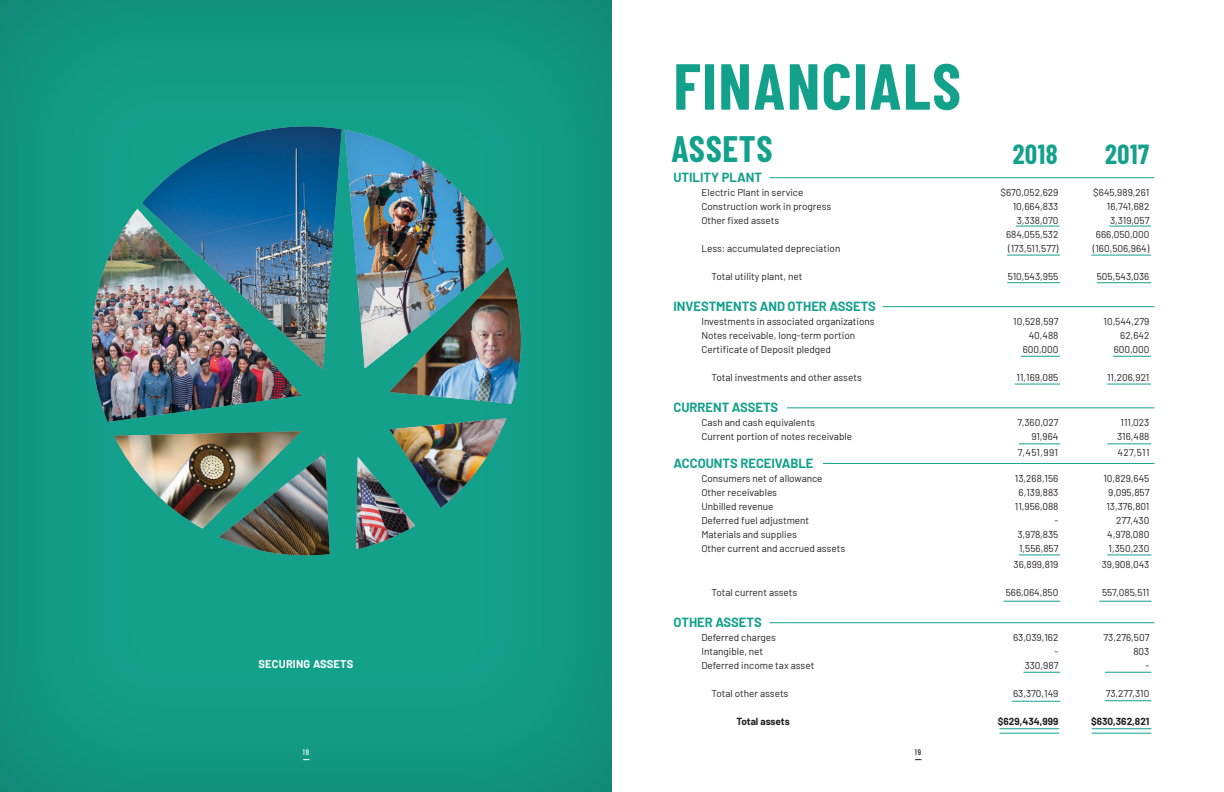
<style>
.page{position:relative;width:1224px;height:792px;background:#fff}
.page>*{position:absolute;margin:0;border:0;box-sizing:border-box;transform-origin:0 0}
.t1{font:700 65px "Barlow Condensed";letter-spacing:.02em;color:#14a18c}
.t2{font:700 36px "Barlow Condensed";letter-spacing:.02em;color:#14a18c}
.t3{font:700 27px "Barlow Condensed";letter-spacing:.02em;color:#14a18c}
.t4{font:700 13px "Barlow";color:#14a18c}
.t5{font:700 11px "Barlow";letter-spacing:.02em;color:#fff}
.t6{font:10px "Barlow";color:#231f20}
.t7{font:700 10px "Barlow";color:#231f20}
.t8{font:500 8px "Barlow Condensed";color:#fff}
.t9{font:500 8px "Barlow Condensed";color:#231f20}
</style>
<div class="page">
<div style="left:0;top:0;width:622px;height:792px;background:#139b87"></div>
<div style="left:612px;top:0;width:612px;height:792px;background:#fff"></div>
<hr style="left:1016px;top:226px;width:44px;height:1px;background:#14a18c">
<hr style="left:1109px;top:226px;width:42px;height:1px;background:#14a18c">
<hr style="left:1107px;top:384px;width:44px;height:1px;background:#14a18c">
<hr style="left:1015px;top:384px;width:45px;height:1px;background:#14a18c">
<hr style="left:1003px;top:601px;width:57px;height:1px;background:#14a18c">
<hr style="left:1099px;top:601px;width:52px;height:1px;background:#14a18c">
<hr style="left:1023px;top:672px;width:37px;height:1px;background:#14a18c">
<hr style="left:1105px;top:672px;width:46px;height:1px;background:#14a18c">
<hr style="left:1012px;top:701px;width:48px;height:1px;background:#14a18c">
<hr style="left:1105px;top:700px;width:46px;height:1px;background:#14a18c">
<hr style="left:999px;top:728px;width:60px;height:1px;background:#14a18c">
<hr style="left:999px;top:733px;width:60px;height:1px;background:#14a18c">
<hr style="left:1092px;top:728px;width:59px;height:1px;background:#14a18c">
<hr style="left:1092px;top:733px;width:59px;height:1px;background:#14a18c">
<hr style="left:1019px;top:554px;width:41px;height:1px;background:#14a18c">
<hr style="left:1019px;top:443px;width:41px;height:1px;background:#14a18c">
<hr style="left:1107px;top:554px;width:44px;height:1px;background:#14a18c">
<hr style="left:1107px;top:443px;width:44px;height:1px;background:#14a18c">
<hr style="left:1021px;top:356px;width:39px;height:1px;background:#14a18c">
<hr style="left:1113px;top:356px;width:38px;height:1px;background:#14a18c">
<hr style="left:1007px;top:255px;width:53px;height:1px;background:#14a18c">
<hr style="left:1091px;top:255px;width:60px;height:1px;background:#14a18c">
<hr style="left:1007px;top:282px;width:53px;height:1px;background:#14a18c">
<hr style="left:1097px;top:282px;width:54px;height:1px;background:#14a18c">
<hr style="left:787px;top:407px;width:367px;height:1px;background:#14a18c">
<hr style="left:823px;top:463px;width:331px;height:1px;background:#14a18c">
<hr style="left:770px;top:622px;width:384px;height:1px;background:#14a18c">
<hr style="left:770px;top:177px;width:384px;height:1px;background:#14a18c">
<hr style="left:883px;top:306px;width:271px;height:1px;background:#14a18c">
<div style="left:112px;top:430px;width:190px;height:100px;background:#139f8b"></div>
<div style="left:140px;top:125px;width:202px;height:246px;background:#231f20;opacity:.15"></div>
<img style="left:114px;top:431px;width:188px;height:98px">
<div style="left:218px;top:452px;width:112px;height:104px;background:#231f20;opacity:.15"></div>
<img style="left:356px;top:456px;width:59px;height:94px">
<div style="left:388px;top:417px;width:119px;height:92px;background:#231f20;opacity:.15"></div>
<div style="left:90px;top:207px;width:212px;height:216px;background:#231f20;opacity:.15"></div>
<img style="left:389px;top:267px;width:132px;height:137px">
<div style="left:343px;top:129px;width:162px;height:241px;background:#231f20;opacity:.15"></div>
<p class="t1" style="left:673px;top:46px;width:289px">FINANCIALS</p>
<p class="t5" style="left:259px;top:656px;width:96px">SECURING ASSETS</p>
<p class="t2" style="left:671px;top:127px;width:103px">ASSETS</p>
<p class="t3" style="left:1013px;top:137px;width:46px">2018</p>
<p class="t3" style="left:1105px;top:137px;width:45px">2017</p>
<p class="t4" style="left:673px;top:167px;width:90px">UTILITY PLANT</p>
<p class="t6" style="left:701px;top:185px;width:104px">Electric Plant in service</p>
<p class="t6" style="left:1001px;top:185px;width:59px">$670,052,629</p>
<p class="t6" style="left:1093px;top:185px;width:58px">$645,989,261</p>
<p class="t6" style="left:701px;top:199px;width:131px">Construction work in progress</p>
<p class="t6" style="left:1013px;top:199px;width:47px">10,664,833</p>
<p class="t6" style="left:1107px;top:199px;width:44px">16,741,682</p>
<p class="t6" style="left:701px;top:213px;width:79px">Other fixed assets</p>
<p class="t6" style="left:1017px;top:213px;width:43px">3,338,070</p>
<p class="t6" style="left:1110px;top:213px;width:41px">3,319,057</p>
<p class="t6" style="left:1006px;top:227px;width:54px">684,055,532</p>
<p class="t6" style="left:1096px;top:227px;width:55px">666,050,000</p>
<p class="t6" style="left:701px;top:241px;width:140px">Less: accumulated depreciation</p>
<p class="t6" style="left:1008px;top:241px;width:52px">(173,511,577)</p>
<p class="t6" style="left:1093px;top:241px;width:58px">(160,506,964)</p>
<p class="t6" style="left:711px;top:269px;width:92px">Total utility plant, net</p>
<p class="t6" style="left:1008px;top:269px;width:52px">510,543,955</p>
<p class="t6" style="left:1097px;top:269px;width:54px">505,543,036</p>
<p class="t4" style="left:673px;top:297px;width:204px">INVESTMENTS AND OTHER ASSETS</p>
<p class="t6" style="left:701px;top:314px;width:175px">Investments in associated organizations</p>
<p class="t6" style="left:1013px;top:314px;width:47px">10,528,597</p>
<p class="t6" style="left:1104px;top:314px;width:47px">10,544,279</p>
<p class="t6" style="left:701px;top:328px;width:155px">Notes receivable, long-term portion</p>
<p class="t6" style="left:1029px;top:328px;width:31px">40,488</p>
<p class="t6" style="left:1120px;top:328px;width:31px">62,642</p>
<p class="t6" style="left:701px;top:342px;width:131px">Certificate of Deposit pledged</p>
<p class="t6" style="left:1023px;top:342px;width:37px">600,000</p>
<p class="t6" style="left:1114px;top:342px;width:37px">600,000</p>
<p class="t6" style="left:711px;top:370px;width:152px">Total investments and other assets</p>
<p class="t6" style="left:1017px;top:370px;width:43px">11,169,085</p>
<p class="t6" style="left:1107px;top:370px;width:44px">11,206,921</p>
<p class="t4" style="left:673px;top:398px;width:106px">CURRENT ASSETS</p>
<p class="t6" style="left:701px;top:415px;width:115px">Cash and cash equivalents</p>
<p class="t6" style="left:1018px;top:415px;width:42px">7,360,027</p>
<p class="t6" style="left:1120px;top:415px;width:30px">111,023</p>
<p class="t6" style="left:701px;top:429px;width:152px">Current portion of notes receivable</p>
<p class="t6" style="left:1031px;top:429px;width:29px">91,964</p>
<p class="t6" style="left:1117px;top:429px;width:34px">316,488</p>
<p class="t6" style="left:1018px;top:445px;width:42px">7,451,991</p>
<p class="t6" style="left:1117px;top:445px;width:34px">427,511</p>
<p class="t4" style="left:673px;top:454px;width:142px">ACCOUNTS RECEIVABLE</p>
<p class="t6" style="left:701px;top:471px;width:123px">Consumers net of allowance</p>
<p class="t6" style="left:1015px;top:471px;width:45px">13,268,156</p>
<p class="t6" style="left:1103px;top:471px;width:48px">10,829,645</p>
<p class="t6" style="left:701px;top:485px;width:77px">Other receivables</p>
<p class="t6" style="left:1019px;top:485px;width:41px">6,139,883</p>
<p class="t6" style="left:1108px;top:485px;width:43px">9,095,857</p>
<p class="t6" style="left:701px;top:499px;width:74px">Unbilled revenue</p>
<p class="t6" style="left:1015px;top:499px;width:45px">11,956,088</p>
<p class="t6" style="left:1106px;top:499px;width:45px">13,376,801</p>
<p class="t6" style="left:701px;top:513px;width:109px">Deferred fuel adjustment</p>
<p class="t6" style="left:1054px;top:513px;width:5px">-</p>
<p class="t6" style="left:1116px;top:513px;width:35px">277,430</p>
<p class="t6" style="left:701px;top:527px;width:97px">Materials and supplies</p>
<p class="t6" style="left:1017px;top:527px;width:43px">3,978,835</p>
<p class="t6" style="left:1107px;top:527px;width:44px">4,978,080</p>
<p class="t6" style="left:701px;top:541px;width:145px">Other current and accrued assets</p>
<p class="t6" style="left:1019px;top:541px;width:41px">1,556,857</p>
<p class="t6" style="left:1109px;top:541px;width:42px">1,350,230</p>
<p class="t6" style="left:1014px;top:557px;width:46px">36,899,819</p>
<p class="t6" style="left:1102px;top:557px;width:49px">39,908,043</p>
<p class="t6" style="left:711px;top:585px;width:87px">Total current assets</p>
<p class="t6" style="left:1006px;top:585px;width:54px">566,064,850</p>
<p class="t6" style="left:1102px;top:585px;width:49px">557,085,511</p>
<p class="t4" style="left:673px;top:613px;width:90px">OTHER ASSETS</p>
<p class="t6" style="left:701px;top:630px;width:76px">Deferred charges</p>
<p class="t6" style="left:1013px;top:630px;width:47px">63,039,162</p>
<p class="t6" style="left:1104px;top:630px;width:47px">73,276,507</p>
<p class="t6" style="left:701px;top:644px;width:63px">Intangible, net</p>
<p class="t6" style="left:1054px;top:644px;width:5px">-</p>
<p class="t6" style="left:1133px;top:644px;width:18px">803</p>
<p class="t6" style="left:701px;top:658px;width:114px">Deferred income tax asset</p>
<p class="t6" style="left:1025px;top:658px;width:35px">330,987</p>
<p class="t6" style="left:1145px;top:658px;width:5px">-</p>
<p class="t6" style="left:711px;top:686px;width:79px">Total other assets</p>
<p class="t6" style="left:1013px;top:686px;width:47px">63,370,149</p>
<p class="t6" style="left:1106px;top:686px;width:45px">73,277,310</p>
<p class="t7" style="left:736px;top:714px;width:55px">Total assets</p>
<p class="t7" style="left:998px;top:714px;width:62px">$629,434,999</p>
<p class="t7" style="left:1091px;top:714px;width:60px">$630,362,821</p>
<p class="t8" style="left:303px;top:747px;width:8px">18</p>
<p class="t9" style="left:915px;top:747px;width:8px">19</p>
</div>
